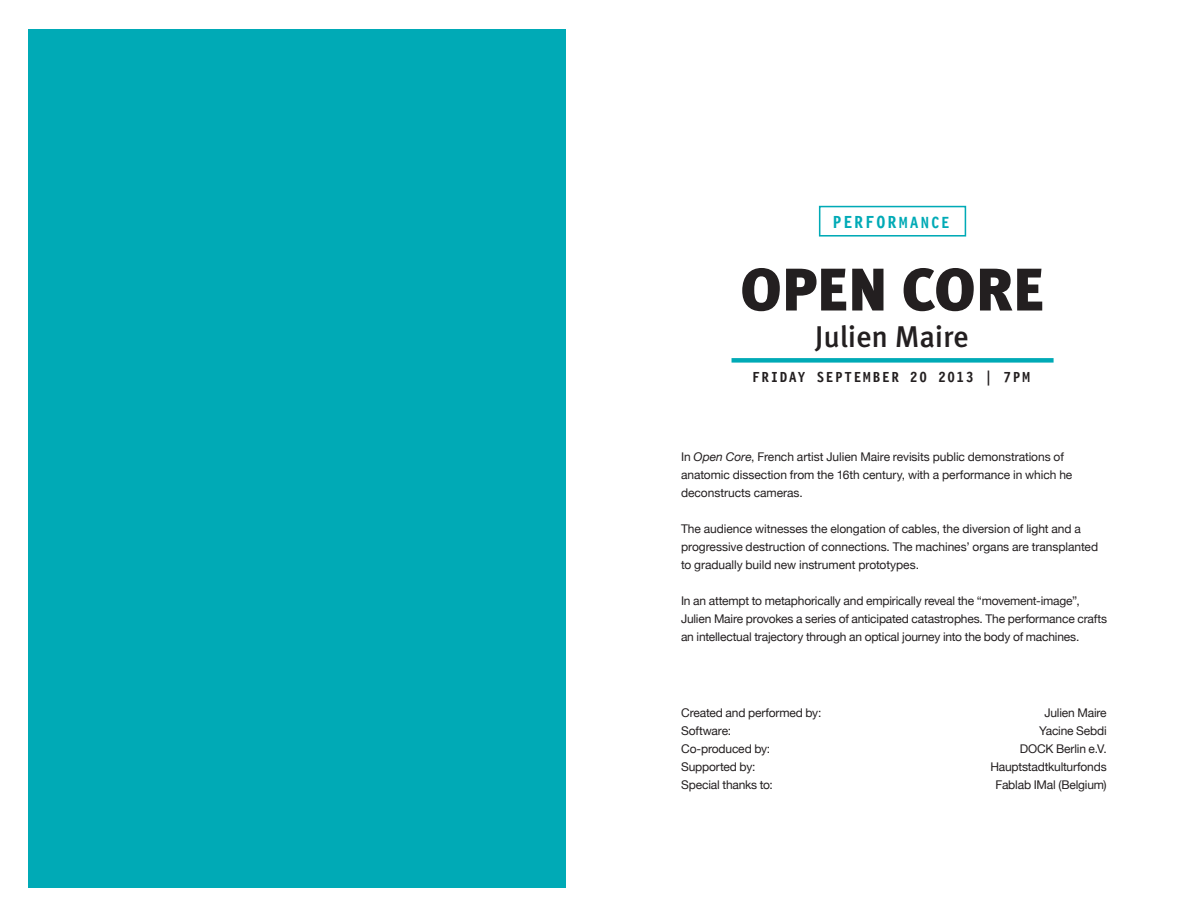
<style>
.page{position:relative;width:1188px;height:918px;background:#fff}
.page>*{position:absolute;margin:0;border:0;box-sizing:border-box;transform-origin:0 0}
.t1{font:900 60px "Meta Pro";letter-spacing:.005em;color:#231f20}
.t2{font:500 30px "Meta Pro";letter-spacing:-.01em;color:#231f20}
.t3{font:700 18px "Letter Gothic 12 Pitch BT";letter-spacing:.11em;color:#00aab6}
.t4{font:700 15px "Letter Gothic 12 Pitch BT";letter-spacing:.115em;color:#231f20}
.t5{font:12px/18px "Helvetica Neue";letter-spacing:-.01em;color:#231f20}
.s1{font-size:16.65px}
.s2{font-style:italic}
</style>
<div class="page">
<div style="left:28px;top:30px;width:538px;height:858px;background:#00aab6"></div>
<div style="left:732px;top:358px;width:322px;height:5px;background:#00aab6"></div>
<div style="left:819px;top:206px;width:147px;height:31px;border:2px solid #00aab6"></div>
<p class="t3" style="left:832px;top:212px;width:118px">PERFOR<span class="s1">MANCE</span></p>
<p class="t1" style="left:740px;top:242px;width:305px">OPEN CORE</p>
<p class="t2" style="left:815px;top:313px;width:155px">Julien Maire</p>
<p class="t4" style="left:752px;top:369px;width:279px">FRIDAY SEPTEMBER 20 2013 | 7PM</p>
<p class="t5" style="left:681px;top:447px;width:393px">In <span class="s2">Open Core</span>, French artist Julien Maire revisits public demonstrations of anatomic dissection from the 16th century, with a performance in which he deconstructs cameras.</p>
<p class="t5" style="left:681px;top:519px;width:419px">The audience witnesses the elongation of cables, the diversion of light and a progressive destruction of connections. The machines’ organs are transplanted to gradually build new instrument prototypes.</p>
<p class="t5" style="left:681px;top:591px;width:428px">In an attempt to metaphorically and empirically reveal the “movement-image”,<br>Julien Maire provokes a series of anticipated catastrophes. The performance crafts an intellectual trajectory through an optical journey into the body of machines.</p>
<p class="t5" style="left:681px;top:704px;width:142px">Created and performed by:</p>
<p class="t5" style="left:1044px;top:704px;width:64px">Julien Maire</p>
<p class="t5" style="left:681px;top:722px;width:51px">Software:</p>
<p class="t5" style="left:1039px;top:722px;width:69px">Yacine Sebdi</p>
<p class="t5" style="left:681px;top:740px;width:90px">Co-produced by:</p>
<p class="t5" style="left:1020px;top:740px;width:88px">DOCK Berlin e.V.</p>
<p class="t5" style="left:681px;top:758px;width:76px">Supported by:</p>
<p class="t5" style="left:990px;top:758px;width:118px">Hauptstadtkulturfonds</p>
<p class="t5" style="left:681px;top:776px;width:93px">Special thanks to:</p>
<p class="t5" style="left:996px;top:776px;width:113px">Fablab IMal (Belgium)</p>
</div>
